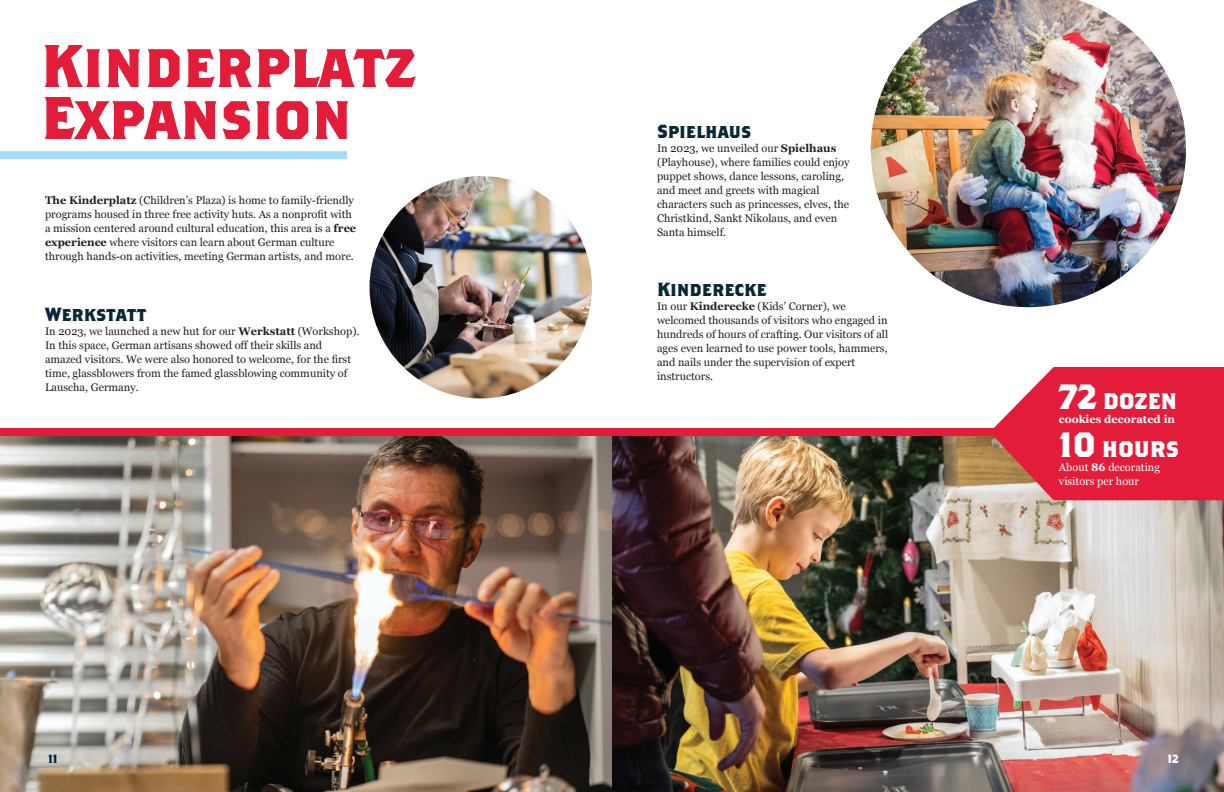
<style>
.page{position:relative;width:1224px;height:792px;background:#fff}
.page>*{position:absolute;margin:0;border:0;box-sizing:border-box;transform-origin:0 0}
.t1{font:700 60px/52px "Brothers OT";color:#e31d39}
.t2{font:700 25px "Brothers OT";letter-spacing:-.01em;color:#fff}
.t3{font:700 19px "Brothers OT";color:#082835}
.t4{font:700 12px "Brothers OT";color:#082835}
.t5{font:700 12px "Brothers OT";color:#fff}
.t6{font:11px/14px "Georgia";color:#231f20}
.t7{font:11px/14px "Georgia";color:#fff}
.t8{font:700 11px "Georgia";color:#fff}
.s1{font-weight:700}
.s2{font-size:35px}
</style>
<div class="page">
<img style="left:0;top:436px;width:1224px;height:356px">
<div style="left:0;top:428px;width:1224px;height:8px;background:#e31d39"></div>
<svg style="left:990px;top:367px;width:234px;height:133px;background:#e2354b"></svg>
<div style="left:0;top:151px;width:347px;height:8px;background:#a2dbf7"></div>
<img style="left:369px;top:175px;width:224px;height:224px;border-radius:112px">
<img style="left:870px;top:0;width:316px;height:308px">
<h1 class="t1" style="left:41px;top:43px;width:377px">Kinderplatz<br>Expansion</h1>
<p class="t6" style="left:45px;top:193px;width:313px"><span class="s1">The Kinderplatz</span> (Children’s Plaza) is home to family-friendly programs housed in three free activity huts. As a nonprofit with a mission centered around cultural education, this area is a <span class="s1">free experience</span> where visitors can learn about German culture through hands-on activities, meeting German artists, and more.</p>
<h3 class="t3" style="left:45px;top:306px;width:103px">Werkstatt</h3>
<p class="t6" style="left:45px;top:324px;width:316px">In 2023, we launched a new hut for our <span class="s1">Werkstatt</span> (Workshop).<br>In this space, German artisans showed off their skills and amazed visitors. We were also honored to welcome, for the first time, glassblowers from the famed glassblowing community of Lauscha, Germany.</p>
<h3 class="t3" style="left:657px;top:122px;width:96px">Spielhaus</h3>
<p class="t6" style="left:657px;top:140px;width:194px">In 2023, we unveiled our <span class="s1">Spielhaus </span>(Playhouse), where families could enjoy puppet shows, dance lessons, caroling, and meet and greets with magical characters such as princesses, elves, the Christkind, Sankt Nikolaus, and even Santa himself.</p>
<h3 class="t3" style="left:657px;top:281px;width:111px">Kinderecke</h3>
<p class="t6" style="left:657px;top:299px;width:233px">In our <span class="s1">Kinderecke</span> (Kids’ Corner), we welcomed thousands of visitors who engaged in hundreds of hours of crafting. Our visitors of all ages even learned to use power tools, hammers, and nails under the supervision of expert instructors.</p>
<h2 class="t2" style="left:1059px;top:389px;width:120px"><span class="s2">72</span> dozen</h2>
<p class="t8" style="left:1059px;top:411px;width:118px">cookies decorated in</p>
<h2 class="t2" style="left:1059px;top:437px;width:122px"><span class="s2">10</span> hours</h2>
<p class="t7" style="left:1059px;top:460px;width:103px">About <span class="s1">86</span> decorating visitors per hour</p>
<p class="t4" style="left:48px;top:754px;width:11px">11</p>
<p class="t5" style="left:1167px;top:754px;width:13px">12</p>
</div>
